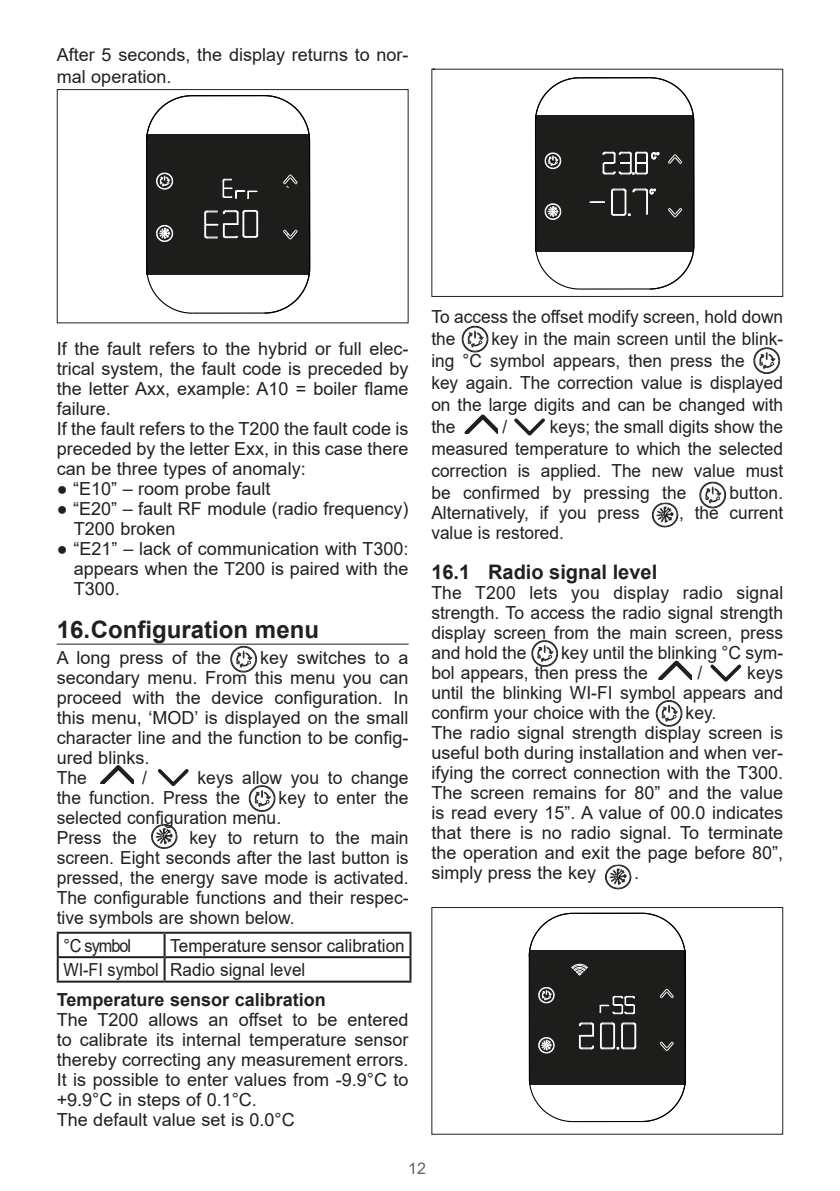
<style>
.page{position:relative;width:840px;height:1191px;background:#fff}
.page>*{position:absolute;margin:0;border:0;box-sizing:border-box;transform-origin:0 0}
.t1{font:700 24px "Arial";color:#231f20}
.t2{font:700 20px "Arial";color:#231f20}
.Testo{font:18px/20px "Arial";color:#231f20;text-align:justify}
.Testo-2{font:18px/22px "Arial";color:#231f20;scale:.96 1}
.Testo-3{font:18px "Arial";color:#231f20;scale:.95 1}
.Testo-4{font:700 18px "Arial";color:#231f20}
.Testo-5{font:18px "Arial";color:#231f20;scale:.9 1}
.t3{font:16px "Arial";color:#636366}
</style>
<div class="page">
<hr style="left:57px;top:643px;width:351px;height:1px;background:#231f20">
<div style="left:147px;top:135px;width:163px;height:140px;background:#1d1d1b"></div>
<hr style="left:146px;top:141px;width:1px;height:127px;background:#000">
<svg style="left:146px;top:267px;width:46px;height:47px"></svg>
<hr style="left:192px;top:312px;width:72px;height:2px;background:#000">
<svg style="left:263px;top:268px;width:47px;height:46px"></svg>
<hr style="left:309px;top:141px;width:1px;height:127px;background:#000">
<svg style="left:263px;top:95px;width:47px;height:46px"></svg>
<hr style="left:192px;top:95px;width:72px;height:1px;background:#000">
<svg style="left:156px;top:172px;width:17px;height:18px"></svg>
<svg style="left:156px;top:225px;width:17px;height:17px"></svg>
<svg style="left:283px;top:174px;width:15px;height:14px"></svg>
<svg style="left:283px;top:228px;width:16px;height:12px"></svg>
<svg style="left:146px;top:95px;width:47px;height:46px"></svg>
<svg style="left:222px;top:178px;width:35px;height:21px"></svg>
<svg style="left:204px;top:210px;width:55px;height:29px"></svg>
<div style="left:57px;top:89px;width:351px;height:234px;border:1px solid #231f20"></div>
<svg style="left:230px;top:645px;width:27px;height:28px"></svg>
<svg style="left:100px;top:765px;width:33px;height:18px"></svg>
<svg style="left:158px;top:769px;width:31px;height:18px"></svg>
<svg style="left:248px;top:785px;width:28px;height:27px"></svg>
<svg style="left:151px;top:824px;width:27px;height:25px"></svg>
<hr style="left:57px;top:931px;width:107px;height:2px;background:#231f20">
<hr style="left:57px;top:933px;width:2px;height:23px;background:#231f20">
<hr style="left:164px;top:931px;width:247px;height:2px;background:#231f20">
<hr style="left:163px;top:933px;width:2px;height:23px;background:#231f20">
<hr style="left:409px;top:933px;width:2px;height:23px;background:#231f20">
<hr style="left:57px;top:956px;width:107px;height:2px;background:#231f20">
<hr style="left:57px;top:958px;width:2px;height:22px;background:#231f20">
<hr style="left:164px;top:956px;width:247px;height:2px;background:#231f20">
<hr style="left:163px;top:958px;width:2px;height:22px;background:#231f20">
<hr style="left:409px;top:958px;width:2px;height:22px;background:#231f20">
<hr style="left:57px;top:980px;width:107px;height:2px;background:#231f20">
<hr style="left:164px;top:980px;width:247px;height:2px;background:#231f20">
<div style="left:535px;top:116px;width:158px;height:136px;background:#1d1d1b"></div>
<hr style="left:534px;top:122px;width:2px;height:123px;background:#000">
<svg style="left:534px;top:244px;width:46px;height:46px"></svg>
<hr style="left:579px;top:288px;width:70px;height:1px;background:#000">
<svg style="left:648px;top:245px;width:46px;height:45px"></svg>
<hr style="left:692px;top:122px;width:2px;height:123px;background:#000">
<svg style="left:648px;top:77px;width:46px;height:46px"></svg>
<hr style="left:579px;top:77px;width:70px;height:1px;background:#000">
<svg style="left:534px;top:77px;width:46px;height:46px"></svg>
<svg style="left:668px;top:154px;width:14px;height:10px"></svg>
<svg style="left:668px;top:208px;width:15px;height:10px"></svg>
<svg style="left:544px;top:152px;width:17px;height:17px"></svg>
<svg style="left:544px;top:203px;width:17px;height:17px"></svg>
<svg style="left:611px;top:188px;width:44px;height:28px"></svg>
<svg style="left:589px;top:201px;width:15px;height:2px"></svg>
<svg style="left:602px;top:151px;width:57px;height:24px"></svg>
<div style="left:431px;top:69px;width:351px;height:228px;border:1px solid #231f20"></div>
<svg style="left:461px;top:325px;width:27px;height:28px"></svg>
<svg style="left:753px;top:347px;width:27px;height:27px"></svg>
<svg style="left:464px;top:414px;width:33px;height:19px"></svg>
<svg style="left:514px;top:418px;width:30px;height:18px"></svg>
<svg style="left:699px;top:481px;width:27px;height:28px"></svg>
<svg style="left:652px;top:502px;width:27px;height:26px"></svg>
<svg style="left:531px;top:640px;width:27px;height:27px"></svg>
<svg style="left:658px;top:660px;width:33px;height:19px"></svg>
<svg style="left:710px;top:664px;width:30px;height:18px"></svg>
<svg style="left:655px;top:700px;width:27px;height:27px"></svg>
<svg style="left:605px;top:864px;width:27px;height:26px"></svg>
<div style="left:529px;top:950px;width:156px;height:135px;background:#1d1d1b"></div>
<hr style="left:528px;top:956px;width:1px;height:122px;background:#000">
<svg style="left:528px;top:1077px;width:44px;height:45px"></svg>
<hr style="left:572px;top:1121px;width:69px;height:1px;background:#000">
<svg style="left:641px;top:1077px;width:45px;height:45px"></svg>
<hr style="left:684px;top:956px;width:1px;height:122px;background:#000">
<svg style="left:641px;top:912px;width:45px;height:45px"></svg>
<hr style="left:572px;top:912px;width:69px;height:2px;background:#000">
<svg style="left:659px;top:988px;width:14px;height:10px"></svg>
<svg style="left:659px;top:1040px;width:16px;height:11px"></svg>
<svg style="left:538px;top:987px;width:16px;height:16px"></svg>
<svg style="left:538px;top:1037px;width:16px;height:16px"></svg>
<svg style="left:578px;top:1022px;width:58px;height:27px"></svg>
<svg style="left:528px;top:912px;width:60px;height:64px"></svg>
<svg style="left:599px;top:995px;width:36px;height:19px"></svg>
<div style="left:431px;top:907px;width:351px;height:227px;border:1px solid #231f20"></div>
<p class="Testo" style="left:57px;top:44px;width:353px;line-height:21.6px">After 5 seconds, the display returns to nor&shy;mal operation.</p>
<p class="Testo" style="left:431px;top:53px;width:7px">.</p>
<p class="Testo" style="left:57px;top:339px;width:353px">If the fault refers to the hybrid or full elec&shy;trical system, the fault code is preceded by the letter Axx, example: A10 = boiler flame failure.</p>
<p class="Testo" style="left:57px;top:419px;width:353px">If the fault refers to the T200 the fault code is preceded by the letter Exx, in this case there can be three types of anomaly:</p>
<p class="Testo" style="left:57px;top:479px;width:215px">● “E10” – room probe fault</p>
<p class="Testo" style="left:74px;top:499px;width:336px;text-indent:-17px">● “E20” – fault RF module (radio frequency)<br>T200 broken</p>
<p class="Testo" style="left:74px;top:539px;width:336px;text-indent:-17px">● “E21” – lack of communication with T300: appears when the T200 is paired with the T300.</p>
<p class="t1" style="left:57px;top:612px;width:264px">16.Configuration menu</p>
<p class="Testo" style="left:57px;top:647px;width:166px">A long press of the</p>
<p class="Testo" style="left:57px;top:647px;width:353px;text-indent:203px">key switches to a secondary menu. From this menu you can proceed with the device configuration. In this menu, ‘MOD’ is displayed on the small character line and the function to be config&shy;ured blinks.</p>
<p class="Testo" style="left:57px;top:767px;width:32px">The</p>
<p class="Testo" style="left:142px;top:767px;width:6px">/</p>
<p class="Testo" style="left:57px;top:767px;width:353px;text-indent:141px">keys allow you to change the function. Press the</p>
<p class="Testo" style="left:57px;top:787px;width:353px;text-indent:222px">key to enter the selected configuration menu.</p>
<p class="Testo" style="left:57px;top:827px;width:81px">Press the</p>
<p class="Testo" style="left:57px;top:827px;width:353px;text-indent:133px">key to return to the main screen. Eight seconds after the last button is pressed, the energy save mode is activated.<br>The configurable functions and their respec&shy;tive symbols are shown below.</p>
<p class="Testo-5" style="left:63px;top:932px;width:77px">°C symbol</p>
<p class="Testo-3" style="left:170px;top:932px;width:248px">Temperature sensor calibration</p>
<p class="Testo-5" style="left:63px;top:957px;width:107px">WI-FI symbol</p>
<p class="Testo-3" style="left:170px;top:957px;width:144px">Radio signal level</p>
<p class="Testo-4" style="left:57px;top:987px;width:270px">Temperature sensor calibration</p>
<p class="Testo" style="left:57px;top:1009px;width:353px">The T200 allows an offset to be entered to calibrate its internal temperature sensor thereby correcting any measurement errors.<br>It is possible to enter values from -9.9°C to +9.9°C in steps of 0.1°C.</p>
<p class="Testo" style="left:57px;top:1109px;width:239px">The default value set is 0.0°C</p>
<p class="Testo-2" style="left:431px;top:306px;width:368px">To access the offset modify screen, hold down the</p>
<p class="Testo-2" style="left:431px;top:328px;width:368px;text-indent:60px">key in the main screen until the blink&shy;ing °C symbol appears, then press the<br>key again. The correction value is displayed on the large digits and can be changed with the</p>
<p class="Testo-2" style="left:502px;top:416px;width:7px">/</p>
<p class="Testo-2" style="left:431px;top:416px;width:368px;text-align:justify;text-indent:118px">keys; the small digits show the measured temperature to which the selected correction is applied. The new value must be confirmed by pressing the</p>
<p class="Testo-2" style="left:729px;top:482px;width:58px">button.</p>
<p class="Testo-2" style="left:431px;top:502px;width:218px">Alternatively, if you press</p>
<p class="Testo-2" style="left:679px;top:502px;width:110px">, the current</p>
<p class="Testo-2" style="left:431px;top:522px;width:140px">value is restored.</p>
<p class="t2" style="left:431px;top:558px;width:227px">16.1 Radio signal level</p>
<p class="Testo" style="left:431px;top:583px;width:353px">The T200 lets you display radio signal strength. To access the radio signal strength display screen from the main screen, press and hold the</p>
<p class="Testo" style="left:431px;top:643px;width:353px;text-indent:130px">key until the blinking °C sym&shy;bol appears, then press the</p>
<p class="Testo" style="left:697px;top:663px;width:6px">/</p>
<p class="Testo" style="left:431px;top:663px;width:353px;text-indent:316px">keys until the blinking WI-FI symbol appears and confirm your choice with the</p>
<p class="Testo" style="left:685px;top:703px;width:32px">key.</p>
<p class="Testo" style="left:431px;top:723px;width:353px">The radio signal strength display screen is useful both during installation and when ver&shy;ifying the correct connection with the T300.<br>The screen remains for 80” and the value is read every 15”. A value of 00.0 indicates that there is no radio signal. To terminate the operation and exit the page before 80”, simply press the key</p>
<p class="Testo" style="left:634px;top:863px;width:7px">.</p>
<p class="t3" style="left:408px;top:1157px;width:19px">12</p>
</div>
